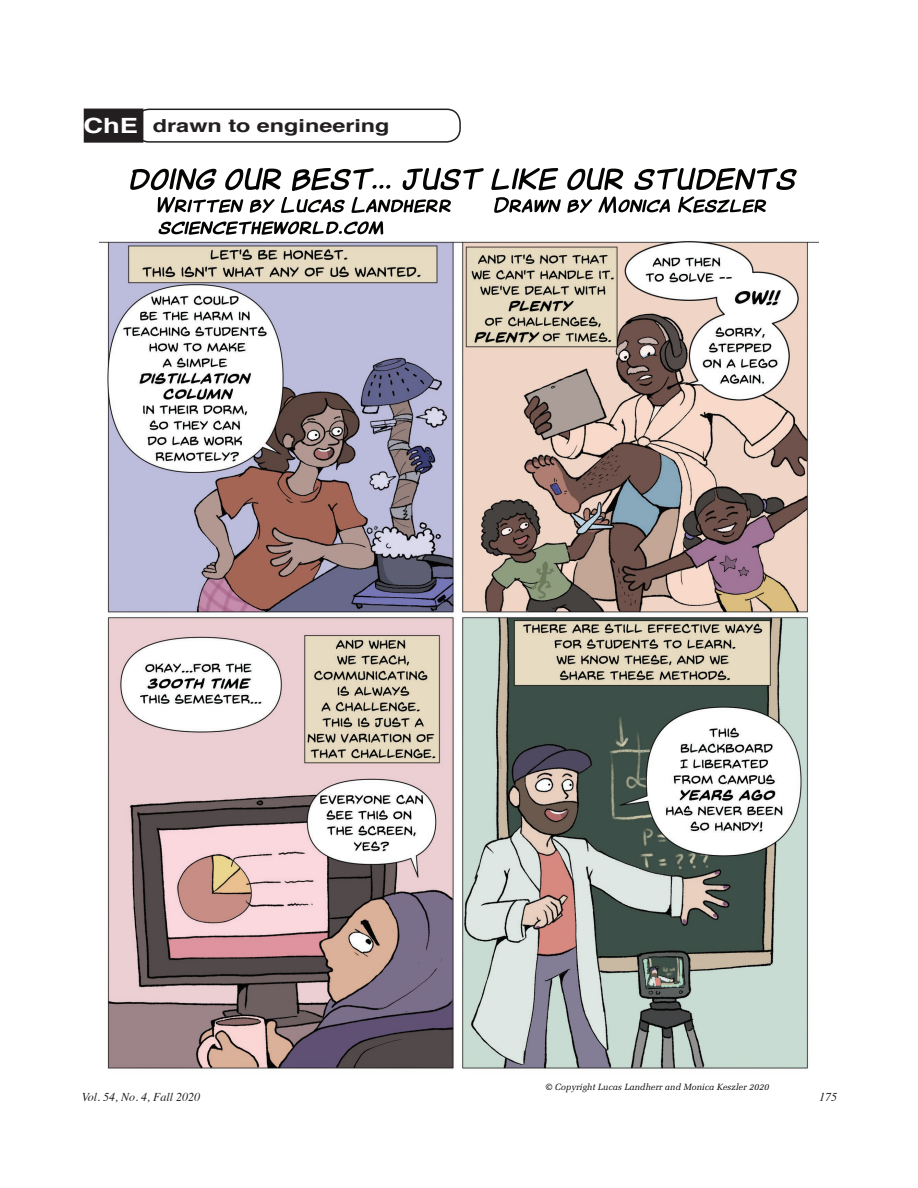
<style>
.page{position:relative;width:918px;height:1188px;background:#fff}
.page>*{position:absolute;margin:0;border:0;box-sizing:border-box;transform-origin:0 0}
.t1{font:700 21px "Helvetica";color:#fff;scale:1.3 1}
.t2{font:700 18px "Helvetica";color:#231f20;scale:1.3 1}
.t3{font:italic 12px "Times";color:#231f20}
.t4{font:italic 9px "Melior";color:#040503}
.s1{font-weight:700;font-style:normal}
</style>
<div class="page">
<div style="left:84px;top:109px;width:59px;height:33px;background:#231f20"></div>
<div style="left:84px;top:109px;width:59px;height:34px;border:2px solid #231f20"></div>
<div style="left:135px;top:109px;width:326px;height:34px;border:2px solid #231f20;border-radius:13px"></div>
<img style="left:100px;top:167px;width:718px;height:902px">
<h1 class="t1" style="left:83px;top:108px;width:44px">ChE</h1>
<h2 class="t2" style="left:153px;top:111px;width:184px">drawn to engineering</h2>
<p class="t4" style="left:546px;top:1082px;width:225px"><span class="s1">©</span> Copyright Lucas Landherr and Monica Keszler 2020</p>
<h3 class="t3" style="left:82px;top:1087px;width:120px">Vol. 54, No. 4, Fall 2020</h3>
<h3 class="t3" style="left:819px;top:1087px;width:19px">175</h3>
</div>
